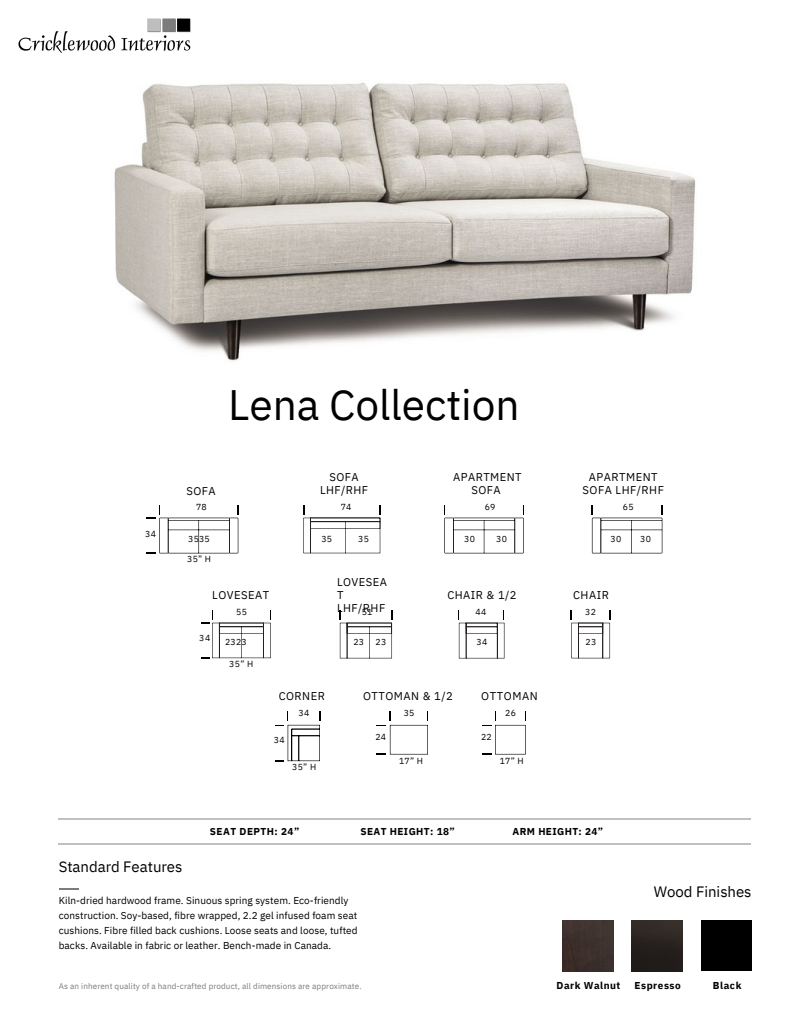
<style>
.page{position:relative;width:810px;height:1035px;background:#fff}
.page>*{position:absolute;margin:0;border:0;box-sizing:border-box;transform-origin:0 0}
.t1{font:42.5px "IBM Plex Sans";letter-spacing:-.005em;color:#000}
.t2{font:15px "IBM Plex Sans";letter-spacing:-.005em;color:#000}
.t3{font:11.25px/13.1px "IBM Plex Sans";letter-spacing:.04em;color:#000;text-align:center}
.t4{font:10px/15px "IBM Plex Sans";letter-spacing:.005em;color:#000}
.t5{font:700 10px "IBM Plex Sans";letter-spacing:.045em;color:#000}
.t6{font:8.75px "IBM Plex Sans";letter-spacing:.03em;color:#000}
.t7{font:8.12px "IBM Plex Sans";letter-spacing:.01em;color:#7c7c7c}
</style>
<div class="page">
<img style="left:114px;top:82px;width:582px;height:279px">
<svg style="left:59px;top:888px;width:20px;height:1px"></svg>
<svg style="left:147px;top:506px;width:92px;height:48px"></svg>
<svg style="left:201px;top:610px;width:70px;height:49px"></svg>
<svg style="left:275px;top:711px;width:45px;height:51px"></svg>
<svg style="left:303px;top:506px;width:78px;height:47px"></svg>
<svg style="left:340px;top:610px;width:52px;height:48px"></svg>
<svg style="left:377px;top:711px;width:51px;height:44px"></svg>
<svg style="left:458px;top:610px;width:47px;height:49px"></svg>
<svg style="left:444px;top:506px;width:80px;height:47px"></svg>
<svg style="left:483px;top:711px;width:43px;height:44px"></svg>
<svg style="left:571px;top:610px;width:39px;height:48px"></svg>
<hr style="left:59px;top:819px;width:692px;height:1px;background:#c0c0c0">
<hr style="left:59px;top:844px;width:692px;height:1px;background:#c0c0c0">
<svg style="left:592px;top:506px;width:71px;height:47px"></svg>
<div style="left:562px;top:921px;width:51px;height:50px;background:#3d312d"></div>
<img style="left:632px;top:921px;width:51px;height:50px">
<div style="left:701px;top:921px;width:51px;height:50px;background:#000"></div>
<img style="left:18px;top:18px;width:173px;height:35px">
<p class="t6" style="left:145px;top:528px;width:12px">34</p>
<p class="t1" style="left:228px;top:377px;width:293px">Lena Collection</p>
<p class="t3" style="left:187px;top:484px;width:31px">SOFA</p>
<p class="t6" style="left:196px;top:502px;width:12px">78</p>
<p class="t6" style="left:188px;top:533px;width:23px">3535</p>
<p class="t6" style="left:187px;top:553px;width:25px">35” H</p>
<p class="t3" style="left:320px;top:471px;width:49px">SOFA<br>LHF/RHF</p>
<p class="t3" style="left:453px;top:471px;width:70px">APARTMENT<br>SOFA</p>
<p class="t6" style="left:341px;top:502px;width:12px">74</p>
<p class="t6" style="left:485px;top:502px;width:12px">69</p>
<p class="t6" style="left:322px;top:533px;width:12px">35</p>
<p class="t6" style="left:358px;top:533px;width:12px">35</p>
<p class="t6" style="left:464px;top:533px;width:12px">30</p>
<p class="t6" style="left:496px;top:533px;width:12px">30</p>
<p class="t3" style="left:212px;top:589px;width:58px">LOVESEAT</p>
<p class="t6" style="left:199px;top:632px;width:12px">34</p>
<p class="t6" style="left:236px;top:606px;width:12px">55</p>
<p class="t6" style="left:225px;top:636px;width:23px">2323</p>
<p class="t6" style="left:229px;top:658px;width:26px">35” H</p>
<p class="t3" style="left:337px;top:575px;width:52px;text-align:left">LOVESEA<br>T<br>LHF/RHF</p>
<p class="t6" style="left:362px;top:606px;width:12px">51</p>
<p class="t6" style="left:353px;top:637px;width:12px">23</p>
<p class="t6" style="left:376px;top:637px;width:12px">23</p>
<p class="t3" style="left:447px;top:589px;width:71px">CHAIR &amp; 1/2</p>
<p class="t6" style="left:476px;top:606px;width:12px">44</p>
<p class="t6" style="left:476px;top:637px;width:12px">34</p>
<p class="t3" style="left:279px;top:690px;width:48px">CORNER</p>
<p class="t3" style="left:363px;top:690px;width:91px">OTTOMAN &amp; 1/2</p>
<p class="t3" style="left:481px;top:690px;width:58px">OTTOMAN</p>
<p class="t6" style="left:299px;top:707px;width:12px">34</p>
<p class="t6" style="left:404px;top:707px;width:12px">35</p>
<p class="t6" style="left:505px;top:707px;width:12px">26</p>
<p class="t6" style="left:274px;top:734px;width:12px">34</p>
<p class="t6" style="left:376px;top:731px;width:12px">24</p>
<p class="t6" style="left:481px;top:731px;width:12px">22</p>
<p class="t6" style="left:292px;top:761px;width:26px">35” H</p>
<p class="t6" style="left:399px;top:755px;width:26px">17” H</p>
<p class="t6" style="left:500px;top:755px;width:26px">17” H</p>
<p class="t3" style="left:583px;top:471px;width:83px">APARTMENT<br>SOFA LHF/RHF</p>
<p class="t6" style="left:623px;top:502px;width:12px">65</p>
<p class="t6" style="left:610px;top:533px;width:12px">30</p>
<p class="t3" style="left:573px;top:589px;width:37px">CHAIR</p>
<p class="t6" style="left:585px;top:606px;width:12px">32</p>
<p class="t6" style="left:586px;top:637px;width:12px">23</p>
<p class="t6" style="left:640px;top:533px;width:12px">30</p>
<p class="t5" style="left:210px;top:825px;width:91px">SEAT DEPTH: 24”</p>
<p class="t5" style="left:360px;top:825px;width:96px">SEAT HEIGHT: 18”</p>
<p class="t5" style="left:513px;top:825px;width:92px">ARM HEIGHT: 24”</p>
<p class="t2" style="left:59px;top:856px;width:125px">Standard Features</p>
<p class="t4" style="left:59px;top:893px;width:300px">Kiln-dried hardwood frame. Sinuous spring system. Eco-friendly construction. Soy-based, fibre wrapped, 2.2 gel infused foam seat cushions. Fibre filled back cushions. Loose seats and loose, tufted backs. Available in fabric or leather. Bench-made in Canada.</p>
<p class="t7" style="left:59px;top:980px;width:304px">As an inherent quality of a hand-crafted product, all dimensions are approximate.</p>
<p class="t2" style="left:654px;top:881px;width:99px">Wood Finishes</p>
<p class="t5" style="left:557px;top:979px;width:65px">Dark Walnut</p>
<p class="t5" style="left:635px;top:979px;width:48px">Espresso</p>
<p class="t5" style="left:713px;top:979px;width:30px">Black</p>
</div>
